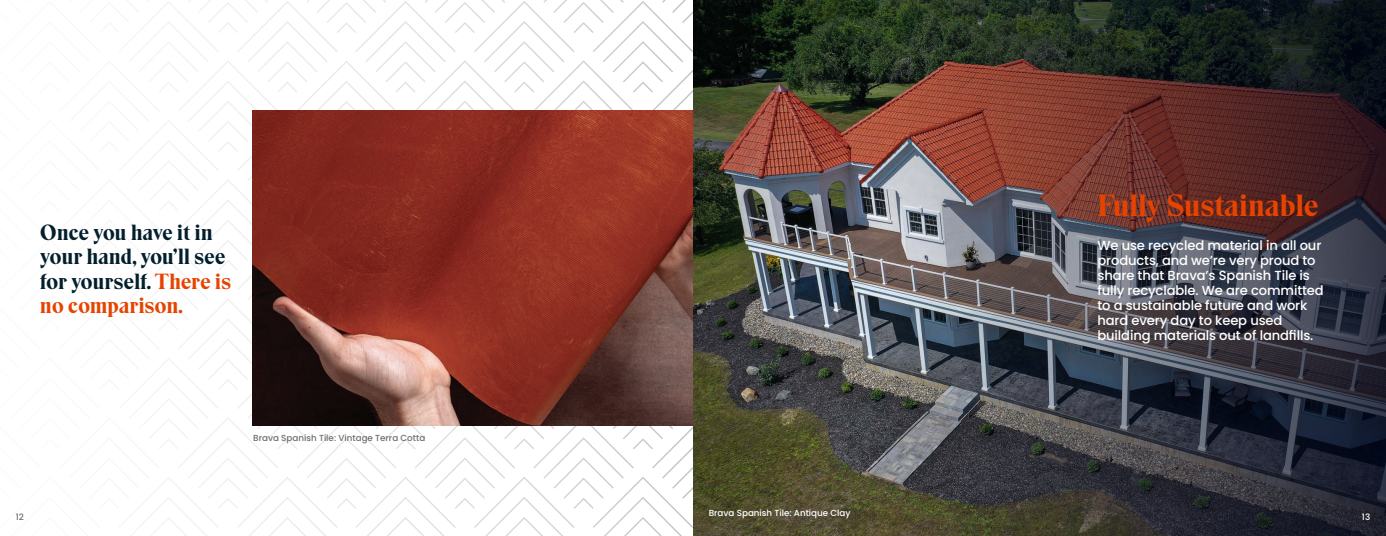
<style>
.page{position:relative;width:1386px;height:536px;background:#fff}
.page>*{position:absolute;margin:0;border:0;box-sizing:border-box;transform-origin:0 0}
.Copy_1{font:500 30.62px "Eksell Display";letter-spacing:.01em;color:#e74300}
.Callout_1{font:500 21.88px/24.5px "Eksell Display";letter-spacing:.01em;color:#031f2c}
.Copy_1-2{font:500 13.12px/14.9px "Poppins";letter-spacing:-.01em;color:#fff}
.t1{font:500 8.75px "Poppins";color:#6e6e6e}
.t2{font:500 8.75px "Poppins";color:#fff}
.t3{font:500 8.75px "Poppins";color:#6c6d70}
.s1{color:#e74300}
</style>
<div class="page">
<svg style="left:157px;top:0;width:536px;height:536px"></svg>
<img style="left:252px;top:110px;width:441px;height:315px">
<img style="left:693px;top:0;width:136px;height:536px">
<img style="left:829px;top:0;width:557px;height:536px">
<p class="Callout_1" style="left:40px;top:220px;width:192px">Once you have it in your hand, you’ll see for yourself. <span class="s1">There is no comparison.</span></p>
<p class="t1" style="left:253px;top:433px;width:174px">Brava Spanish Tile: Vintage Terra Cotta</p>
<p class="Copy_1" style="left:1097px;top:187px;width:223px">Fully Sustainable</p>
<p class="Copy_1-2" style="left:1097px;top:238px;width:228px">We use recycled material in all our products, and we’re very proud to share that Brava’s Spanish Tile is fully recyclable. We are committed to a sustainable future and work hard every day to keep used building materials out of landfills.</p>
<p class="t2" style="left:709px;top:508px;width:143px">Brava Spanish Tile: Antique Clay</p>
<p class="t3" style="left:16px;top:512px;width:10px">12</p>
<p class="t2" style="left:1362px;top:512px;width:10px">13</p>
</div>
